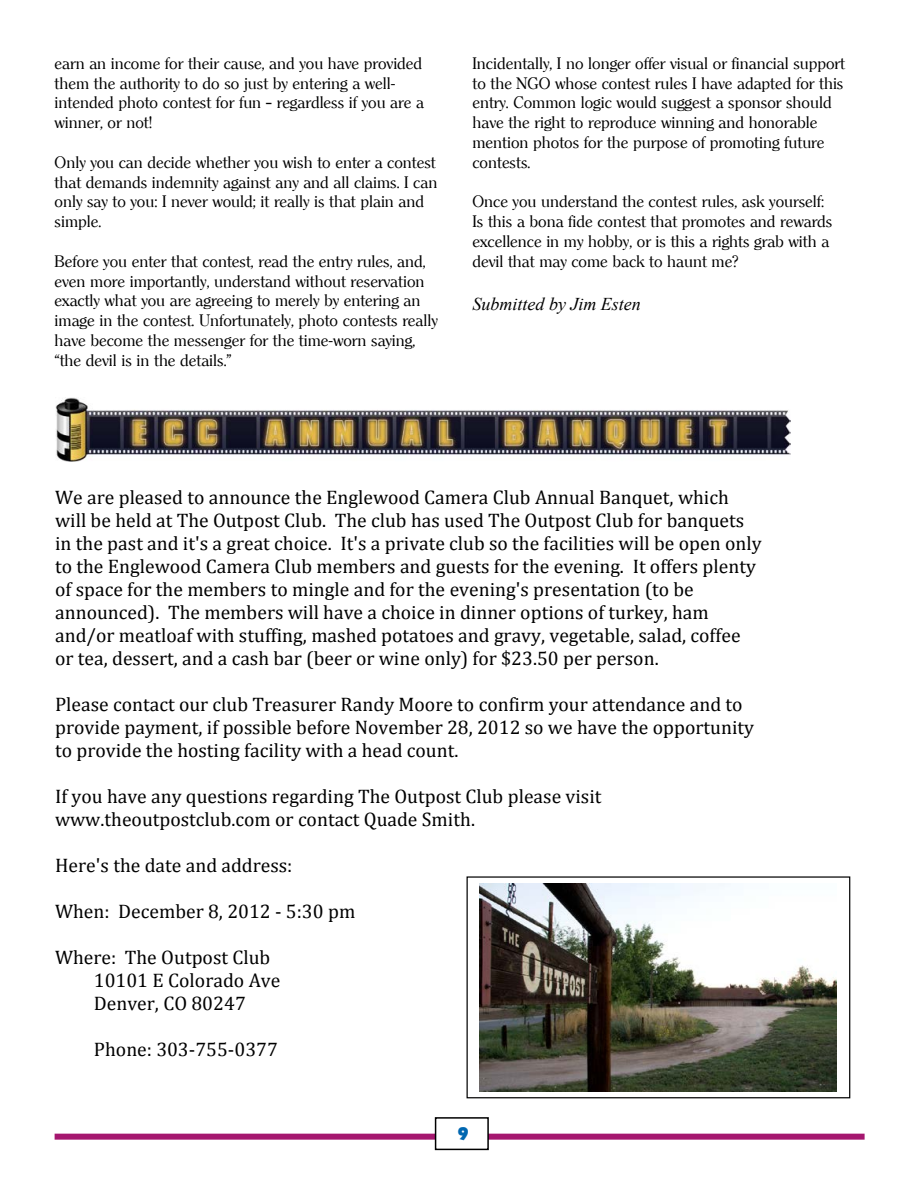
<style>
.page{position:relative;width:918px;height:1188px;background:#fff}
.page>*{position:absolute;margin:0;border:0;box-sizing:border-box;transform-origin:0 0}
.t1{font:19.65px/23px "Cambria";color:#000}
.t2{font:italic 18px "Times New Roman";color:#000}
.t3{font:18px "Boulder";color:#0067b1}
.t4{font:16.5px/19.8px "Clearly Roman";color:#000}
</style>
<div class="page">
<div style="left:55px;top:1134px;width:810px;height:6px;background:#a5176f"></div>
<div style="left:436px;top:1118px;width:52px;height:31px;background:#fff"></div>
<div style="left:435px;top:1117px;width:54px;height:33px;border:2px solid #000"></div>
<img style="left:55px;top:398px;width:735px;height:64px">
<div style="left:467px;top:876px;width:383px;height:222px;border:1px solid #000"></div>
<img style="left:480px;top:884px;width:357px;height:207px">
<p class="t4" style="left:55px;top:53px;width:371px">earn an income for their cause, and you have provided them the authority to do so just by entering a well&shy;intended photo contest for fun – regardless if you are a winner, or not!</p>
<p class="t4" style="left:55px;top:152px;width:384px">Only you can decide whether you wish to enter a contest that demands indemnity against any and all claims. I can only say to you: I never would; it really is that plain and simple.</p>
<p class="t4" style="left:55px;top:251px;width:385px">Before you enter that contest, read the entry rules, and, even more importantly, understand without reservation exactly what you are agreeing to merely by entering an image in the contest. Unfortunately, photo contests really have become the messenger for the time-worn saying, “the devil is in the details.”</p>
<p class="t4" style="left:472px;top:53px;width:374px">Incidentally, I no longer offer visual or financial support to the NGO whose contest rules I have adapted for this entry. Common logic would suggest a sponsor should have the right to reproduce winning and honorable mention photos for the purpose of promoting future contests.</p>
<p class="t4" style="left:472px;top:192px;width:361px">Once you understand the contest rules, ask yourself:<br>Is this a bona fide contest that promotes and rewards excellence in my hobby, or is this a rights grab with a devil that may come back to haunt me?</p>
<p class="t2" style="left:472px;top:292px;width:170px">Submitted by Jim Esten</p>
<p class="t1" style="left:55px;top:486px;width:708px">We are pleased to announce the Englewood Camera Club Annual Banquet, which will be held at The Outpost Club. The club has used The Outpost Club for banquets in the past and it's a great choice. It's a private club so the facilities will be open only to the Englewood Camera Club members and guests for the evening. It offers plenty of space for the members to mingle and for the evening's presentation (to be announced). The members will have a choice in dinner options of turkey, ham and/or meatloaf with stuffing, mashed potatoes and gravy, vegetable, salad, coffee or tea, dessert, and a cash bar (beer or wine only) for $23.50 per person.</p>
<p class="t1" style="left:55px;top:693px;width:700px">Please contact our club Treasurer Randy Moore to confirm your attendance and to provide payment, if possible before November 28, 2012 so we have the opportunity to provide the hosting facility with a head count.</p>
<p class="t1" style="left:55px;top:785px;width:548px">If you have any questions regarding The Outpost Club please visit www.theoutpostclub.com or contact Quade Smith.</p>
<p class="t1" style="left:55px;top:854px;width:239px">Here's the date and address:</p>
<p class="t1" style="left:55px;top:900px;width:302px">When: December 8, 2012 - 5:30 pm</p>
<p class="t1" style="left:94px;top:946px;width:188px;text-indent:-39px">Where: The Outpost Club<br>10101 E Colorado Ave<br>Denver, CO 80247</p>
<p class="t1" style="left:94px;top:1038px;width:185px">Phone: 303-755-0377</p>
<p class="t3" style="left:458px;top:1123px;width:12px">9</p>
</div>
